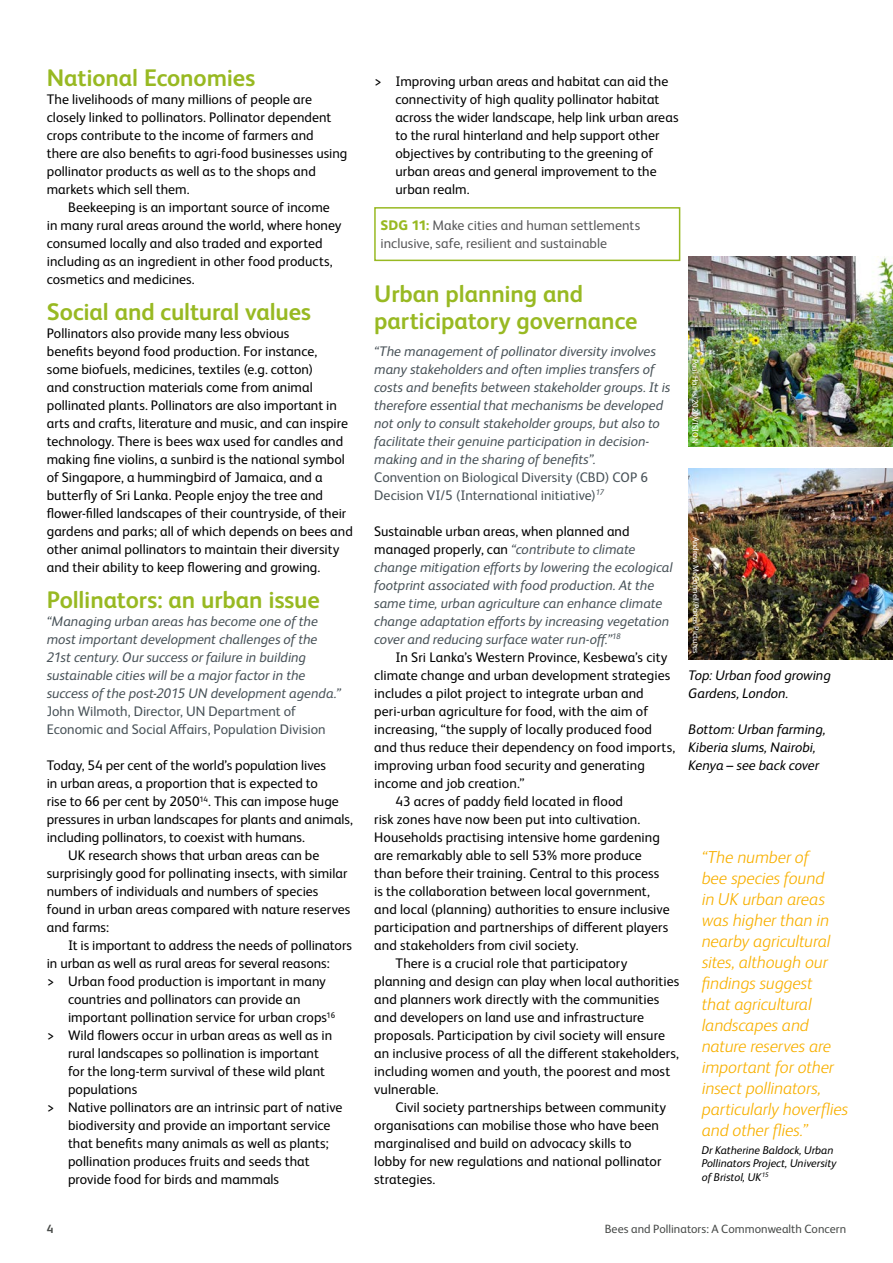
<style>
.page{position:relative;width:893px;height:1263px;background:#fff}
.page>*{position:absolute;margin:0;border:0;box-sizing:border-box;transform-origin:0 0}
.t1{font:700 24px/27px "FS Albert Pro";letter-spacing:-.005em;color:#98b922}
.t2{font:italic 300 17.25px/21px "FS Albert Pro";letter-spacing:-.01em;color:#f8b000}
.t3{font:13.8px/18px "FS Albert Pro";letter-spacing:.005em;color:#000}
.t4{font:italic 13.8px/18px "FS Albert Pro";color:#485258}
.t5{font:13.8px/18px "FS Albert Pro";color:#485258}
.t6{font:italic 13.8px/18px "FS Albert Pro";color:#000}
.t7{font:13.8px/18px "FS Albert Pro";letter-spacing:.005em;color:#58585a}
.t8{font:12px "FS Albert Pro";letter-spacing:.005em;color:#484b49}
.t9{font:700 12px "FS Albert Pro";color:#484b49}
.t10{font:italic 11.25px/13.5px "FS Albert Pro";color:#000}
.t11{font:8.25px "FS Albert Pro";color:#fff}
.s1{font-weight:800;color:#98b922}
.s2{font-style:normal;color:#000}
</style>
<div class="page">
<img style="left:689px;top:257px;width:204px;height:189px">
<img style="left:689px;top:469px;width:204px;height:191px">
<div style="left:374px;top:207px;width:306px;height:54px;border:2px solid #98b922"></div>
<h1 class="t1" style="left:47px;top:63px;width:210px">National Economies</h1>
<p class="t3" style="left:47px;top:89px;width:302px">The livelihoods of many millions of people are closely linked to pollinators. Pollinator dependent crops contribute to the income of farmers and there are also benefits to agri-food businesses using pollinator products as well as to the shops and markets which sell them.</p>
<p class="t3" style="left:47px;top:197px;width:296px;text-indent:21px">Beekeeping is an important source of income in many rural areas around the world, where honey consumed locally and also traded and exported including as an ingredient in other food products, cosmetics and medicines.</p>
<h1 class="t1" style="left:47px;top:297px;width:266px">Social and cultural values</h1>
<p class="t3" style="left:47px;top:323px;width:308px">Pollinators also provide many less obvious<br>benefits beyond food production. For instance,<br>some biofuels, medicines, textiles (e.g. cotton)<br>and construction materials come from animal pollinated plants. Pollinators are also important in arts and crafts, literature and music, and can inspire technology. There is bees wax used for candles and making fine violins, a sunbird is the national symbol of Singapore, a hummingbird of Jamaica, and a butterfly of Sri Lanka. People enjoy the tree and flower-filled landscapes of their countryside, of their gardens and parks; all of which depends on bees and other animal pollinators to maintain their diversity and their ability to keep flowering and growing.</p>
<h1 class="t1" style="left:47px;top:585px;width:275px">Pollinators: an urban issue</h1>
<p class="t4" style="left:47px;top:611px;width:296px">“Managing urban areas has become one of the most important development challenges of the 21st century. Our success or failure in building sustainable cities will be a major factor in the success of the post-2015 UN development agenda.”</p>
<p class="t5" style="left:47px;top:701px;width:280px">John Wilmoth, Director, UN Department of<br>Economic and Social Affairs, Population Division</p>
<p class="t3" style="left:47px;top:755px;width:281px">Today, 54 per cent of the world’s population lives</p>
<p class="t3" style="left:47px;top:773px;width:273px">in urban areas, a proportion that is expected to</p>
<p class="t3" style="left:47px;top:791px;width:293px">rise to 66 per cent by 2050<sup>14</sup>. This can impose huge</p>
<p class="t3" style="left:47px;top:809px;width:308px">pressures in urban landscapes for plants and animals,</p>
<p class="t3" style="left:47px;top:827px;width:260px">including pollinators, to coexist with humans.</p>
<p class="t3" style="left:68px;top:845px;width:253px">UK research shows that urban areas can be</p>
<p class="t3" style="left:47px;top:863px;width:302px">surprisingly good for pollinating insects, with similar</p>
<p class="t3" style="left:47px;top:881px;width:273px">numbers of individuals and numbers of species</p>
<p class="t3" style="left:47px;top:899px;width:305px">found in urban areas compared with nature reserves</p>
<p class="t3" style="left:47px;top:917px;width:64px">and farms:</p>
<p class="t3" style="left:68px;top:935px;width:285px">It is important to address the needs of pollinators</p>
<p class="t3" style="left:47px;top:953px;width:284px">in urban as well as rural areas for several reasons:</p>
<p class="t3" style="left:47px;top:971px;width:281px">&gt; Urban food production is important in many</p>
<p class="t3" style="left:68px;top:989px;width:234px">countries and pollinators can provide an</p>
<p class="t3" style="left:68px;top:1007px;width:269px">important pollination service for urban crops<sup>16</sup></p>
<p class="t3" style="left:47px;top:1025px;width:287px">&gt; Wild flowers occur in urban areas as well as in</p>
<p class="t3" style="left:68px;top:1043px;width:252px">rural landscapes so pollination is important</p>
<p class="t3" style="left:68px;top:1061px;width:258px">for the long-term survival of these wild plant</p>
<p class="t3" style="left:68px;top:1079px;width:71px">populations</p>
<p class="t3" style="left:47px;top:1097px;width:297px">&gt; Native pollinators are an intrinsic part of native</p>
<p class="t3" style="left:68px;top:1115px;width:264px">biodiversity and provide an important service</p>
<p class="t3" style="left:68px;top:1133px;width:262px">that benefits many animals as well as plants;</p>
<p class="t3" style="left:68px;top:1151px;width:243px">pollination produces fruits and seeds that</p>
<p class="t3" style="left:68px;top:1169px;width:213px">provide food for birds and mammals</p>
<p class="t3" style="left:395px;top:71px;width:285px;text-indent:-21px">&gt; Improving urban areas and habitat can aid the connectivity of high quality pollinator habitat across the wider landscape, help link urban areas to the rural hinterland and help support other objectives by contributing to the greening of urban areas and general improvement to the urban realm.</p>
<p class="t7" style="left:381px;top:215px;width:261px"><span class="s1">SDG 11:</span> Make cities and human settlements inclusive, safe, resilient and sustainable</p>
<h1 class="t1" style="left:374px;top:279px;width:265px">Urban planning and participatory governance</h1>
<p class="t4" style="left:374px;top:341px;width:298px">“The management of pollinator diversity involves many stakeholders and often implies transfers of costs and benefits between stakeholder groups. It is therefore essential that mechanisms be developed not only to consult stakeholder groups, but also to facilitate their genuine participation in decision&shy;making and in the sharing of benefits”.</p>
<p class="t5" style="left:374px;top:467px;width:275px">Convention on Biological Diversity (CBD) COP 6<br>Decision VI/5 (International initiative)<sup>17</sup></p>
<p class="t4" style="left:374px;top:522px;width:300px"><span class="s2">Sustainable urban areas, when planned and managed properly, can</span> “contribute to climate change mitigation efforts by lowering the ecological footprint associated with food production. At the same time, urban agriculture can enhance climate change adaptation efforts by increasing vegetation cover and reducing surface water run-off.”<sup>18</sup></p>
<p class="t3" style="left:395px;top:647px;width:274px">In Sri Lanka’s Western Province, Kesbewa’s city</p>
<p class="t3" style="left:374px;top:665px;width:298px">climate change and urban development strategies</p>
<p class="t3" style="left:374px;top:683px;width:271px">includes a pilot project to integrate urban and</p>
<p class="t3" style="left:374px;top:701px;width:275px">peri-urban agriculture for food, with the aim of</p>
<p class="t3" style="left:374px;top:719px;width:279px">increasing, “the supply of locally produced food</p>
<p class="t3" style="left:374px;top:737px;width:303px">and thus reduce their dependency on food imports,</p>
<p class="t3" style="left:374px;top:755px;width:272px">improving urban food security and generating</p>
<p class="t3" style="left:374px;top:773px;width:152px">income and job creation.”</p>
<p class="t3" style="left:395px;top:791px;width:229px">43 acres of paddy field located in flood</p>
<p class="t3" style="left:374px;top:809px;width:268px">risk zones have now been put into cultivation.</p>
<p class="t3" style="left:374px;top:827px;width:287px">Households practising intensive home gardening</p>
<p class="t3" style="left:374px;top:845px;width:269px">are remarkably able to sell 53% more produce</p>
<p class="t3" style="left:374px;top:863px;width:287px">than before their training. Central to this process</p>
<p class="t3" style="left:374px;top:881px;width:277px">is the collaboration between local government,</p>
<p class="t3" style="left:374px;top:899px;width:297px">and local (planning) authorities to ensure inclusive</p>
<p class="t3" style="left:374px;top:917px;width:296px">participation and partnerships of different players</p>
<p class="t3" style="left:374px;top:935px;width:206px">and stakeholders from civil society.</p>
<p class="t3" style="left:395px;top:953px;width:233px">There is a crucial role that participatory</p>
<p class="t3" style="left:374px;top:971px;width:307px">planning and design can play when local authorities</p>
<p class="t3" style="left:374px;top:989px;width:287px">and planners work directly with the communities</p>
<p class="t3" style="left:374px;top:1007px;width:271px">and developers on land use and infrastructure</p>
<p class="t3" style="left:374px;top:1025px;width:292px">proposals. Participation by civil society will ensure</p>
<p class="t3" style="left:374px;top:1043px;width:306px">an inclusive process of all the different stakeholders,</p>
<p class="t3" style="left:374px;top:1061px;width:298px">including women and youth, the poorest and most</p>
<p class="t3" style="left:374px;top:1079px;width:66px">vulnerable.</p>
<p class="t3" style="left:395px;top:1097px;width:272px">Civil society partnerships between community</p>
<p class="t3" style="left:374px;top:1115px;width:286px">organisations can mobilise those who have been</p>
<p class="t3" style="left:374px;top:1133px;width:259px">marginalised and build on advocacy skills to</p>
<p class="t3" style="left:374px;top:1151px;width:289px">lobby for new regulations and national pollinator</p>
<p class="t3" style="left:374px;top:1169px;width:63px">strategies.</p>
<p class="t11" style="left:701px;top:359px;width:86px;rotate:90deg">Paul Harris/2020VISION</p>
<p class="t11" style="left:702px;top:537px;width:118px;rotate:90deg">Andrew McConnell/Panos Pictures</p>
<p class="t6" style="left:688px;top:665px;width:144px">Top: Urban food growing<br>Gardens, London.</p>
<p class="t6" style="left:688px;top:719px;width:139px">Bottom: Urban farming,<br>Kiberia slums, Nairobi,<br>Kenya – see back cover</p>
<p class="t2" style="left:702px;top:846px;width:148px">“The number of<br>bee species found<br>in UK urban areas was higher than in nearby agricultural sites, although our findings suggest<br>that agricultural landscapes and nature reserves are important for other insect pollinators, particularly hoverflies and other flies.”</p>
<p class="t10" style="left:702px;top:1143px;width:136px">Dr Katherine Baldock, Urban<br>Pollinators Project, University of Bristol, UK<sup>15</sup></p>
<p class="t9" style="left:47px;top:1220px;width:8px">4</p>
<p class="t8" style="left:605px;top:1220px;width:243px">Bees and Pollinators: A Commonwealth Concern</p>
</div>
